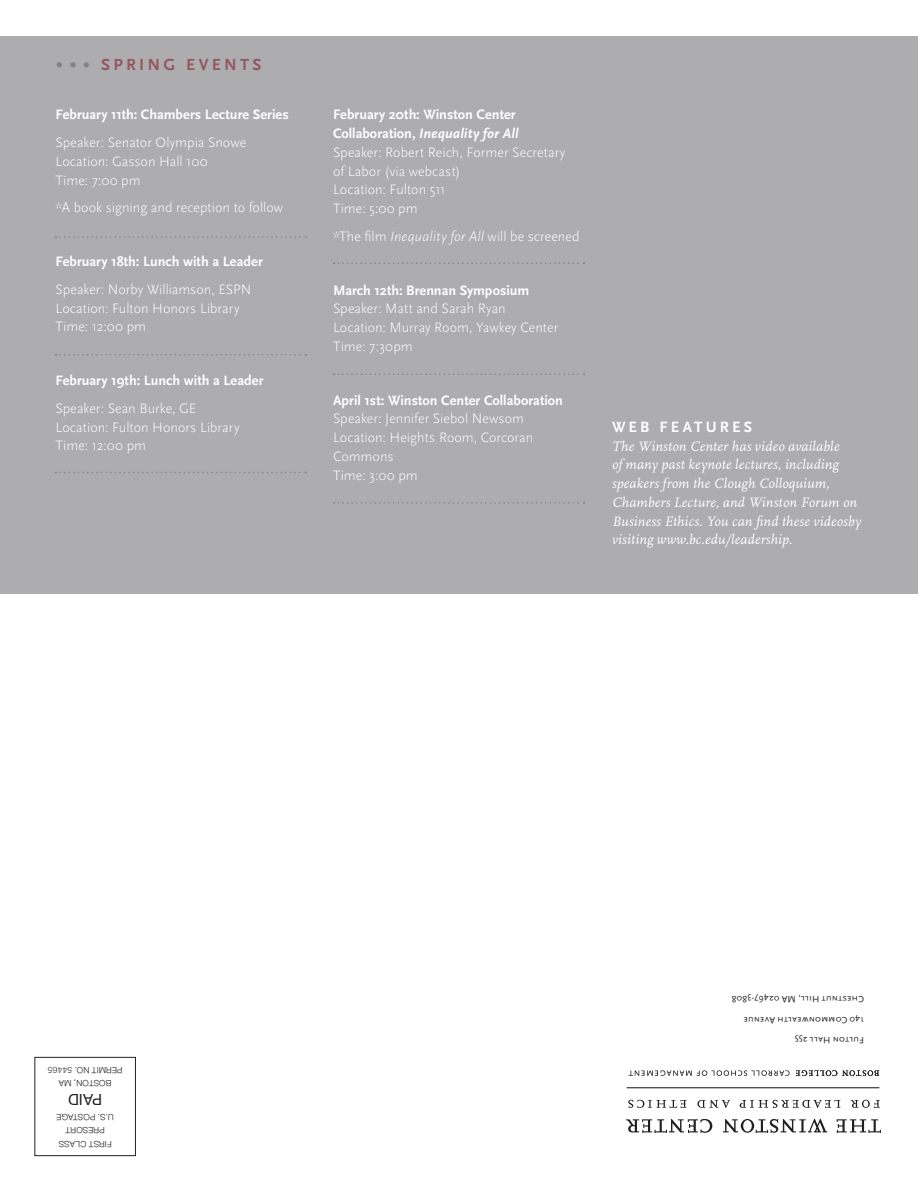
<style>
.page{position:relative;width:918px;height:1188px;background:#fff}
.page>*{position:absolute;margin:0;border:0;box-sizing:border-box;transform-origin:0 0}
.t1{font:700 16.8px "Scala Sans OT";letter-spacing:.195em;color:#95575e}
.t2{font:700 15.6px "Scala Sans OT";letter-spacing:.2em;color:#fff}
.t3{font:15.3px "Helvetica Neue";color:#231f20}
.t4{font:300 14.25px/18.8px "Scala Sans";letter-spacing:.005em;color:#fff}
.t5{font:italic 14.25px/18.8px "Scala";letter-spacing:.01em;color:#fff}
.t6{font:700 14.25px "Scala Sans";color:#fff}
.t7{font:9.45px/20.2px "Scala Sans OT";letter-spacing:.005em;color:#231f20}
.t8{font:300 8.55px/13.5px "Helvetica Neue";letter-spacing:.02em;color:#231f20;text-align:center}
.s1{font-family:"Scala OT";font-weight:400;font-style:italic;font-size:22.5px;color:#838386}
.s2{font-weight:700}
.s3{font-weight:700;font-style:italic}
.s4{font-style:italic}
</style>
<div class="page">
<div style="left:35px;top:1057px;width:101px;height:99px;border:1px solid #231f20"></div>
<svg style="left:837px;top:1119px;width:44px;height:14px"></svg>
<svg style="left:723px;top:1119px;width:104px;height:14px"></svg>
<svg style="left:626px;top:1119px;width:86px;height:14px"></svg>
<svg style="left:851px;top:1100px;width:29px;height:8px"></svg>
<svg style="left:740px;top:1100px;width:100px;height:8px"></svg>
<svg style="left:697px;top:1100px;width:33px;height:8px"></svg>
<svg style="left:628px;top:1100px;width:58px;height:8px"></svg>
<hr style="left:627px;top:1087px;width:252px;height:1px;background:#231f20">
<svg style="left:796px;top:1070px;width:83px;height:6px"></svg>
<svg style="left:629px;top:1070px;width:161px;height:6px"></svg>
<div style="left:0;top:37px;width:918px;height:557px;background:#adadaf"></div>
<svg style="left:55px;top:236px;width:251px;height:2px"></svg>
<svg style="left:334px;top:374px;width:251px;height:1px"></svg>
<svg style="left:334px;top:502px;width:251px;height:2px"></svg>
<svg style="left:334px;top:262px;width:251px;height:2px"></svg>
<svg style="left:55px;top:354px;width:251px;height:2px"></svg>
<svg style="left:55px;top:472px;width:251px;height:1px"></svg>
<p class="t1" style="left:55px;top:55px;width:208px"><span class="s1">• • •</span> SPRING EVENTS</p>
<p class="t6" style="left:55px;top:107px;width:235px">February 11th: Chambers Lecture Series</p>
<p class="t4" style="left:55px;top:133px;width:192px">Speaker: Senator Olympia Snowe<br>Location: Gasson Hall 100<br>Time: 7:00 pm</p>
<p class="t4" style="left:55px;top:199px;width:229px">*A book signing and reception to follow</p>
<p class="t6" style="left:55px;top:254px;width:209px">February 18th: Lunch with a Leader</p>
<p class="t4" style="left:55px;top:280px;width:197px">Speaker: Norby Williamson, ESPN<br>Location: Fulton Honors Library<br>Time: 12:00 pm</p>
<p class="t6" style="left:55px;top:373px;width:210px">February 19th: Lunch with a Leader</p>
<p class="t4" style="left:55px;top:399px;width:186px">Speaker: Sean Burke, GE<br>Location: Fulton Honors Library<br>Time: 12:00 pm</p>
<p class="t4" style="left:333px;top:106px;width:234px"><span class="s2">February 20th: Winston Center<br>Collaboration,</span> <span class="s3">Inequality for All<br></span>Speaker: Robert Reich, Former Secretary of Labor (via webcast)<br>Location: Fulton 511<br>Time: 5:00 pm</p>
<p class="t4" style="left:333px;top:227px;width:248px">*The film <span class="s4">Inequality for All</span> will be screened</p>
<p class="t6" style="left:333px;top:282px;width:198px">March 12th: Brennan Symposium</p>
<p class="t4" style="left:333px;top:300px;width:227px">Speaker: Matt and Sarah Ryan<br>Location: Murray Room, Yawkey Center<br>Time: 7:30pm</p>
<p class="t6" style="left:333px;top:392px;width:232px">April 1st: Winston Center Collaboration</p>
<p class="t4" style="left:333px;top:410px;width:202px">Speaker: Jennifer Siebol Newsom<br>Location: Heights Room, Corcoran<br>Commons<br>Time: 3:00 pm</p>
<p class="t2" style="left:612px;top:418px;width:142px">WEB FEATURES</p>
<p class="t5" style="left:612px;top:437px;width:251px">The Winston Center has video available<br>of many past keynote lectures, including speakers from the Clough Colloquium, Chambers Lecture, and Winston Forum on Business Ethics. You can find these videosby visiting www.bc.edu/leadership.</p>
<p class="t8" style="left:123px;top:1090px;width:76px;rotate:-180deg">BOSTON, MA<br>PERMIT NO. 54465</p>
<p class="t3" style="left:102px;top:1110px;width:35px;rotate:-180deg">PAID</p>
<p class="t8" style="left:114px;top:1151px;width:59px;rotate:-180deg">FIRST CLASS<br>PRESORT<br>U.S. POSTAGE</p>
<p class="t7" style="left:864px;top:1050px;width:134px;rotate:-180deg">Fulton Hall 255<br>140 Commonwealth Avenue<br>Chestnut Hill, MA 02467-3808</p>
</div>
